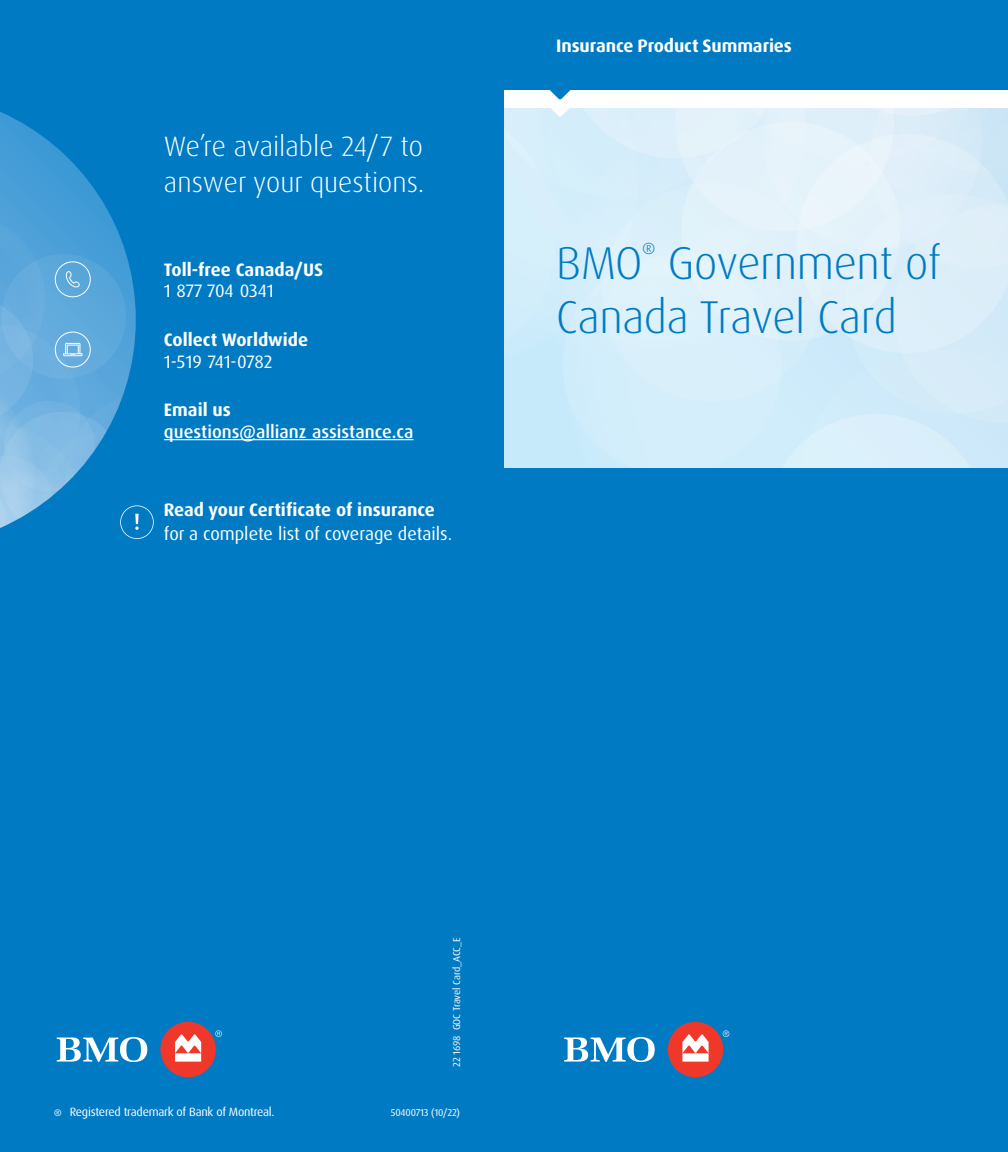
<style>
.page{position:relative;width:1008px;height:1152px;background:#fff}
.page>*{position:absolute;margin:0;border:0;box-sizing:border-box;transform-origin:0 0}
.t1{font:300 46px/54px "Qbftcw Dax Pro";letter-spacing:-.01em;color:#007bc3}
.t2{font:300 28px/36px "Qbftcw Dax Pro";color:#fff}
.t3{font:700 18px "Rgphqm Dax Pro";color:#fff}
.t4{font:18px "Qjqkdg Dax Pro";color:#fff}
.t5{font:500 18px "Tmxbmj Dax Pro";color:#fff}
.t6{font:300 16.2px "Qbftcw Dax Pro";color:#007bc3}
.t7{font:12px "Qjqkdg Dax Pro";letter-spacing:-.02em;color:#fff}
.t8{font:10px "Qjqkdg Dax Pro";letter-spacing:-.02em;color:#fff}
</style>
<div class="page">
<div style="left:0;top:0;width:504px;height:1152px;background:#007bc3"></div>
<svg style="left:57px;top:1037px;width:90px;height:25px"></svg>
<div style="left:160px;top:1022px;width:56px;height:55px;background:#ef3829;border-radius:50%"></div>
<svg style="left:215px;top:1030px;width:7px;height:7px"></svg>
<svg style="left:175px;top:1034px;width:26px;height:28px"></svg>
<div style="left:504px;top:0;width:504px;height:90px;background:#007bc3"></div>
<svg style="left:504px;top:90px;width:504px;height:378px;background:#daeffa"></svg>
<svg style="left:0;top:112px;width:109px;height:101px"></svg>
<hr style="left:164px;top:439px;width:249px;height:1px;background:#fff">
<svg style="left:0;top:213px;width:154px;height:326px"></svg>
<div style="left:504px;top:468px;width:504px;height:684px;background:#007bc3"></div>
<div style="left:668px;top:1022px;width:55px;height:55px;background:#ef3829;border-radius:50%"></div>
<svg style="left:564px;top:1037px;width:91px;height:25px"></svg>
<svg style="left:723px;top:1030px;width:6px;height:7px"></svg>
<svg style="left:682px;top:1034px;width:27px;height:28px"></svg>
<p class="t2" style="left:164px;top:128px;width:262px">We’re available 24/7 to answer your questions.</p>
<p class="t3" style="left:164px;top:258px;width:161px">Toll-free Canada/US</p>
<p class="t4" style="left:164px;top:280px;width:111px">1 877 704 0341</p>
<p class="t3" style="left:164px;top:328px;width:146px">Collect Worldwide</p>
<p class="t4" style="left:164px;top:350px;width:110px">1-519 741-0782</p>
<p class="t3" style="left:164px;top:398px;width:68px">Email us</p>
<p class="t5" style="left:164px;top:420px;width:251px">questions@allianz assistance.ca</p>
<p class="t3" style="left:164px;top:498px;width:273px">Read your Certificate of insurance</p>
<p class="t4" style="left:164px;top:522px;width:290px">for a complete list of coverage details.</p>
<h1 class="t3" style="left:556px;top:34px;width:237px">Insurance Product Summaries</h1>
<p class="t1" style="left:556px;top:236px;width:386px">BMO Government of<br>Canada Travel Card</p>
<p class="t6" style="left:642px;top:238px;width:15px">®</p>
<p class="t8" style="left:450px;top:1067px;width:131px;rotate:-90deg">22 1698 GOC Travel Card_ACC_E</p>
<p class="t7" style="left:54px;top:1104px;width:222px">® Registered trademark of Bank of Montreal.</p>
<p class="t8" style="left:391px;top:1106px;width:71px">50400713 (10/22)</p>
</div>
